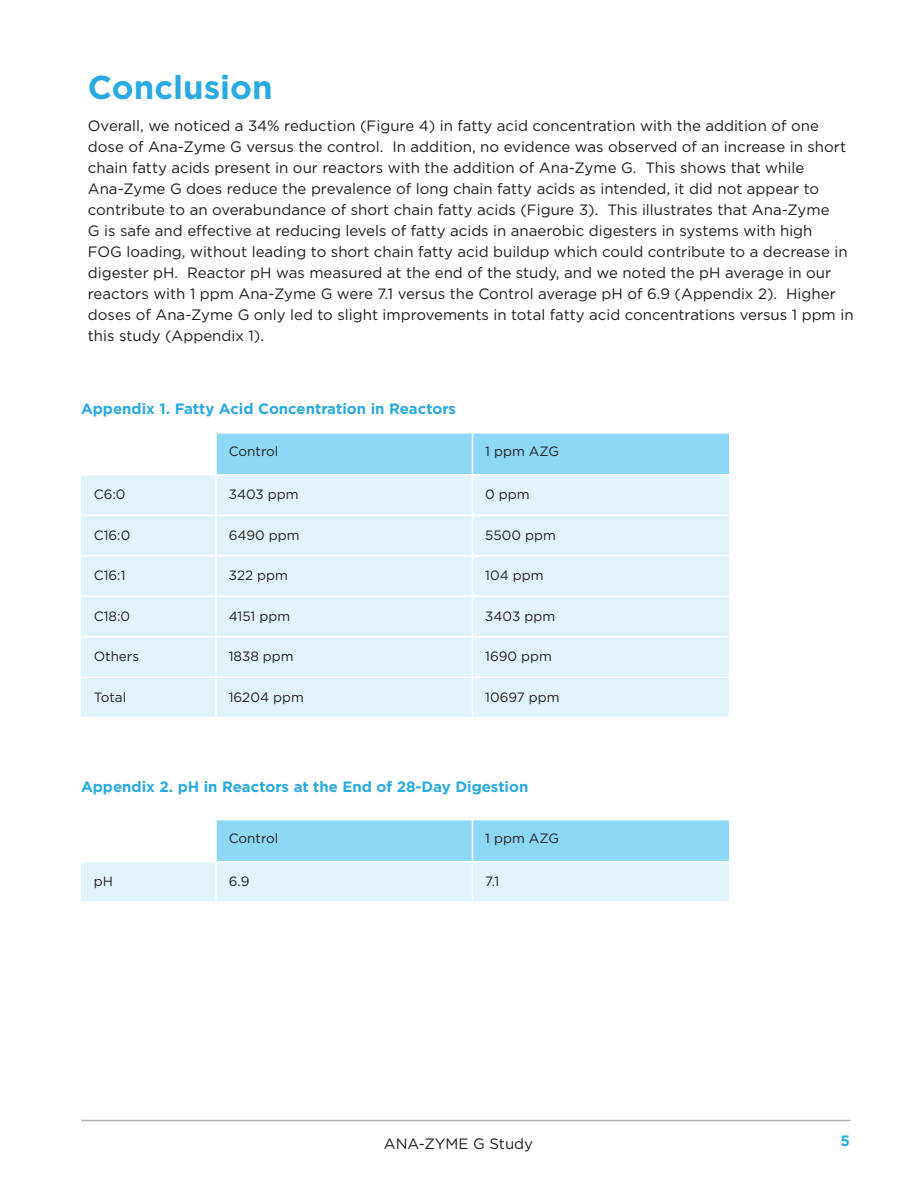
<style>
.page{position:relative;width:918px;height:1188px;background:#fff}
.page>*{position:absolute;margin:0;border:0;box-sizing:border-box;transform-origin:0 0}
.H1-Page_Headings{font:700 33px "Gotham";color:#29abe2}
.Body_Copy{font:15px/21px "Gotham";color:#201d1e}
.Table-Indicators-Hea{font:700 15px "Gotham";color:#29abe2}
.Table_Dosage_Heading{font:13.5px "Gotham";color:#231f20}
</style>
<div class="page">
<hr style="left:81px;top:1120px;width:769px;height:1px;background:#afb1b4">
<div style="left:217px;top:434px;width:512px;height:40px;background:#8dd7f7"></div>
<div style="left:81px;top:476px;width:648px;height:241px;background:#e1f4fc"></div>
<hr style="left:472px;top:434px;width:1px;height:40px;background:#fff">
<hr style="left:81px;top:555px;width:135px;height:2px;background:#fff">
<hr style="left:216px;top:555px;width:256px;height:2px;background:#fff">
<hr style="left:215px;top:557px;width:2px;height:39px;background:#fff">
<hr style="left:472px;top:555px;width:257px;height:2px;background:#fff">
<hr style="left:472px;top:557px;width:1px;height:39px;background:#fff">
<hr style="left:81px;top:596px;width:135px;height:1px;background:#fff">
<hr style="left:216px;top:596px;width:256px;height:1px;background:#fff">
<hr style="left:215px;top:597px;width:2px;height:39px;background:#fff">
<hr style="left:472px;top:596px;width:257px;height:1px;background:#fff">
<hr style="left:472px;top:597px;width:1px;height:39px;background:#fff">
<hr style="left:81px;top:636px;width:135px;height:2px;background:#fff">
<hr style="left:216px;top:636px;width:256px;height:2px;background:#fff">
<hr style="left:215px;top:638px;width:2px;height:39px;background:#fff">
<hr style="left:472px;top:636px;width:257px;height:2px;background:#fff">
<hr style="left:472px;top:638px;width:1px;height:39px;background:#fff">
<hr style="left:81px;top:677px;width:135px;height:1px;background:#fff">
<hr style="left:216px;top:677px;width:256px;height:1px;background:#fff">
<hr style="left:215px;top:678px;width:2px;height:39px;background:#fff">
<hr style="left:472px;top:677px;width:257px;height:1px;background:#fff">
<hr style="left:472px;top:678px;width:1px;height:39px;background:#fff">
<hr style="left:215px;top:476px;width:2px;height:39px;background:#fff">
<hr style="left:472px;top:476px;width:1px;height:39px;background:#fff">
<hr style="left:81px;top:515px;width:135px;height:1px;background:#fff">
<hr style="left:216px;top:515px;width:256px;height:1px;background:#fff">
<hr style="left:215px;top:516px;width:2px;height:39px;background:#fff">
<hr style="left:472px;top:515px;width:257px;height:1px;background:#fff">
<hr style="left:472px;top:516px;width:1px;height:39px;background:#fff">
<svg style="left:81px;top:820px;width:648px;height:81px;background:#c2e9fa"></svg>
<hr style="left:215px;top:820px;width:2px;height:41px;background:#fff">
<hr style="left:472px;top:820px;width:1px;height:41px;background:#fff">
<hr style="left:81px;top:861px;width:135px;height:1px;background:#fff">
<hr style="left:216px;top:861px;width:256px;height:1px;background:#fff">
<hr style="left:472px;top:861px;width:257px;height:1px;background:#fff">
<hr style="left:215px;top:862px;width:2px;height:39px;background:#fff">
<hr style="left:472px;top:862px;width:1px;height:39px;background:#fff">
<p class="H1-Page_Headings" style="left:88px;top:65px;width:186px">Conclusion</p>
<p class="Body_Copy" style="left:88px;top:114px;width:767px">Overall, we noticed a 34% reduction (Figure 4) in fatty acid concentration with the addition of one dose of Ana-Zyme G versus the control. In addition, no evidence was observed of an increase in short chain fatty acids present in our reactors with the addition of Ana-Zyme G. This shows that while Ana-Zyme G does reduce the prevalence of long chain fatty acids as intended, it did not appear to contribute to an overabundance of short chain fatty acids (Figure 3). This illustrates that Ana-Zyme<br>G is safe and effective at reducing levels of fatty acids in anaerobic digesters in systems with high<br>FOG loading, without leading to short chain fatty acid buildup which could contribute to a decrease in digester pH. Reactor pH was measured at the end of the study, and we noted the pH average in our reactors with 1 ppm Ana-Zyme G were 7.1 versus the Control average pH of 6.9 (Appendix 2). Higher doses of Ana-Zyme G only led to slight improvements in total fatty acid concentrations versus 1 ppm in this study (Appendix 1).</p>
<p class="Table-Indicators-Hea" style="left:81px;top:399px;width:377px">Appendix 1. Fatty Acid Concentration in Reactors</p>
<p class="Table_Dosage_Heading" style="left:229px;top:443px;width:51px">Control</p>
<p class="Table_Dosage_Heading" style="left:485px;top:443px;width:75px">1 ppm AZG</p>
<p class="Table_Dosage_Heading" style="left:94px;top:486px;width:33px">C6:0</p>
<p class="Table_Dosage_Heading" style="left:229px;top:486px;width:71px">3403 ppm</p>
<p class="Table_Dosage_Heading" style="left:485px;top:486px;width:46px">0 ppm</p>
<p class="Table_Dosage_Heading" style="left:94px;top:526px;width:38px">C16:0</p>
<p class="Table_Dosage_Heading" style="left:229px;top:526px;width:72px">6490 ppm</p>
<p class="Table_Dosage_Heading" style="left:485px;top:526px;width:72px">5500 ppm</p>
<p class="Table_Dosage_Heading" style="left:94px;top:567px;width:33px">C16:1</p>
<p class="Table_Dosage_Heading" style="left:229px;top:567px;width:61px">322 ppm</p>
<p class="Table_Dosage_Heading" style="left:485px;top:567px;width:60px">104 ppm</p>
<p class="Table_Dosage_Heading" style="left:94px;top:607px;width:38px">C18:0</p>
<p class="Table_Dosage_Heading" style="left:229px;top:607px;width:63px">4151 ppm</p>
<p class="Table_Dosage_Heading" style="left:485px;top:607px;width:71px">3403 ppm</p>
<p class="Table_Dosage_Heading" style="left:94px;top:648px;width:47px">Others</p>
<p class="Table_Dosage_Heading" style="left:229px;top:648px;width:66px">1838 ppm</p>
<p class="Table_Dosage_Heading" style="left:485px;top:648px;width:68px">1690 ppm</p>
<p class="Table_Dosage_Heading" style="left:94px;top:688px;width:34px">Total</p>
<p class="Table_Dosage_Heading" style="left:229px;top:688px;width:77px">16204 ppm</p>
<p class="Table_Dosage_Heading" style="left:485px;top:688px;width:76px">10697 ppm</p>
<p class="Table-Indicators-Hea" style="left:81px;top:777px;width:449px">Appendix 2. pH in Reactors at the End of 28-Day Digestion</p>
<p class="Table_Dosage_Heading" style="left:229px;top:830px;width:51px">Control</p>
<p class="Table_Dosage_Heading" style="left:485px;top:830px;width:75px">1 ppm AZG</p>
<p class="Table_Dosage_Heading" style="left:94px;top:873px;width:21px">pH</p>
<p class="Table_Dosage_Heading" style="left:229px;top:873px;width:22px">6.9</p>
<p class="Table_Dosage_Heading" style="left:485px;top:873px;width:16px">7.1</p>
<p class="Body_Copy" style="left:384px;top:1133px;width:151px">ANA-ZYME G Study</p>
<p class="Table-Indicators-Hea" style="left:841px;top:1131px;width:11px">5</p>
</div>
